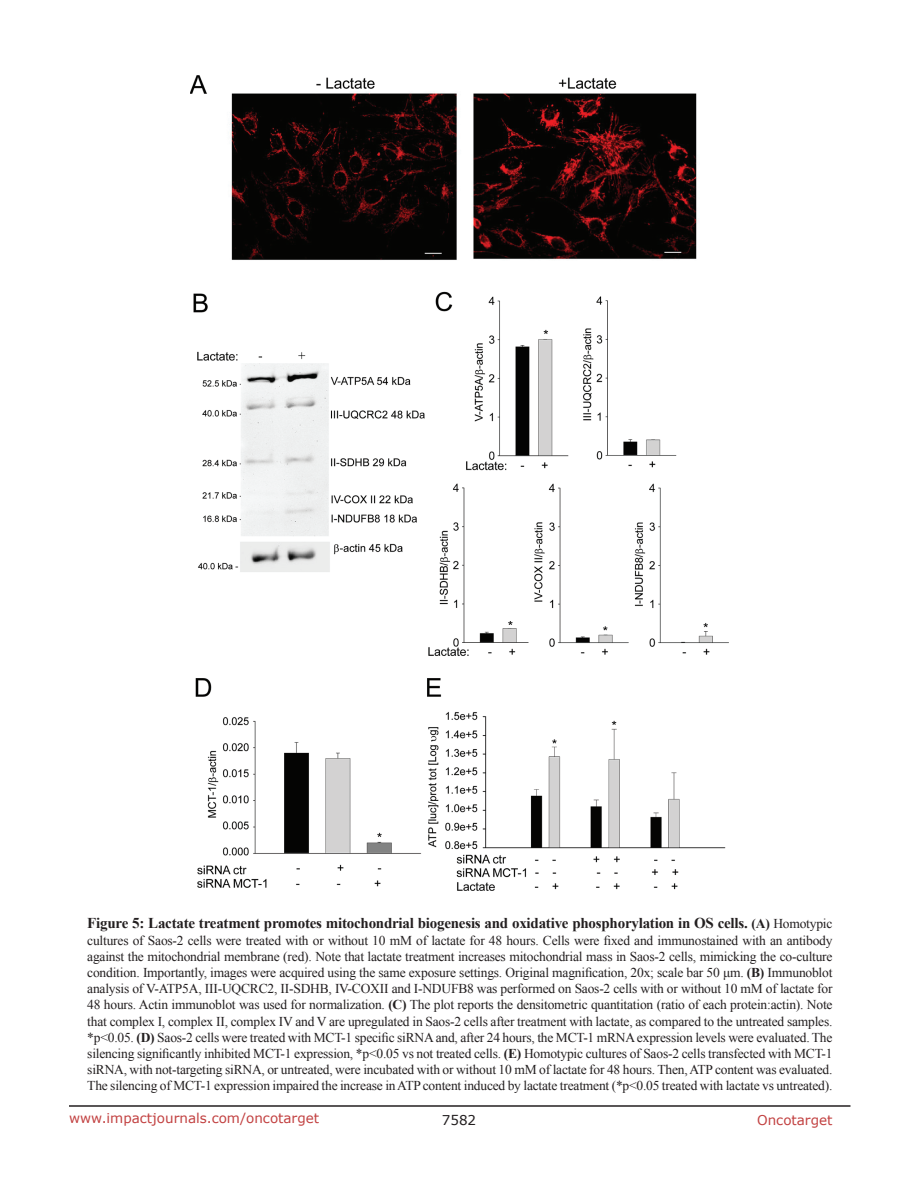
<style>
.page{position:relative;width:918px;height:1188px;background:#fff}
.page>*{position:absolute;margin:0;border:0;box-sizing:border-box;transform-origin:0 0}
.FigureText{font:700 15px "Times New Roman";letter-spacing:-.015em;color:#231f20}
.FigureText-2{font:13.5px/16.2px "Times New Roman";letter-spacing:-.015em;color:#231f20;text-align:justify}
.t1{font:13.5px "Verdana";color:#c24141}
.t2{font:13.5px "Verdana";color:#231f20}
.s1{font-size:13.5px}
.s2{font-weight:400;font-size:13.5px}
.s3{font-weight:700}
</style>
<div class="page">
<hr style="left:69px;top:1105px;width:781px;height:2px;background:#231f20">
<img style="left:190px;top:76px;width:539px;height:815px">
<p class="FigureText" style="left:87px;top:913px;width:747px">Figure 5: Lactate treatment promotes mitochondrial biogenesis and oxidative phosphorylation in OS cells. <span class="s1">(A)</span> <span class="s2">Homotypic</span></p>
<p class="FigureText-2" style="left:87px;top:932px;width:747px">cultures of Saos-2 cells were treated with or without 10 mM of lactate for 48 hours. Cells were fixed and immunostained with an antibody against the mitochondrial membrane (red). Note that lactate treatment increases mitochondrial mass in Saos-2 cells, mimicking the co-culture condition. Importantly, images were acquired using the same exposure settings. Original magnification, 20x; scale bar 50 μm. <span class="s3">(B)</span> Immunoblot analysis of V-ATP5A, III-UQCRC2, II-SDHB, IV-COXII and I-NDUFB8 was performed on Saos-2 cells with or without 10 mM of lactate for 48 hours. Actin immunoblot was used for normalization. <span class="s3">(C)</span> The plot reports the densitometric quantitation (ratio of each protein:actin). Note that complex I, complex II, complex IV and V are upregulated in Saos-2 cells after treatment with lactate, as compared to the untreated samples. *p&lt;0.05. <span class="s3">(D)</span> Saos-2 cells were treated with MCT-1 specific siRNA and, after 24 hours, the MCT-1 mRNA expression levels were evaluated. The silencing significantly inhibited MCT-1 expression, *p&lt;0.05 vs not treated cells. <span class="s3">(E)</span> Homotypic cultures of Saos-2 cells transfected with MCT-1 siRNA, with not-targeting siRNA, or untreated, were incubated with or without 10 mM of lactate for 48 hours. Then, ATP content was evaluated.<br>The silencing of MCT-1 expression impaired the increase in ATP content induced by lactate treatment (*p&lt;0.05 treated with lactate vs untreated).</p>
<p class="t1" style="left:69px;top:1109px;width:252px">www.impactjournals.com/oncotarget</p>
<p class="t2" style="left:442px;top:1111px;width:36px">7582</p>
<p class="t1" style="left:757px;top:1111px;width:77px">Oncotarget</p>
</div>
